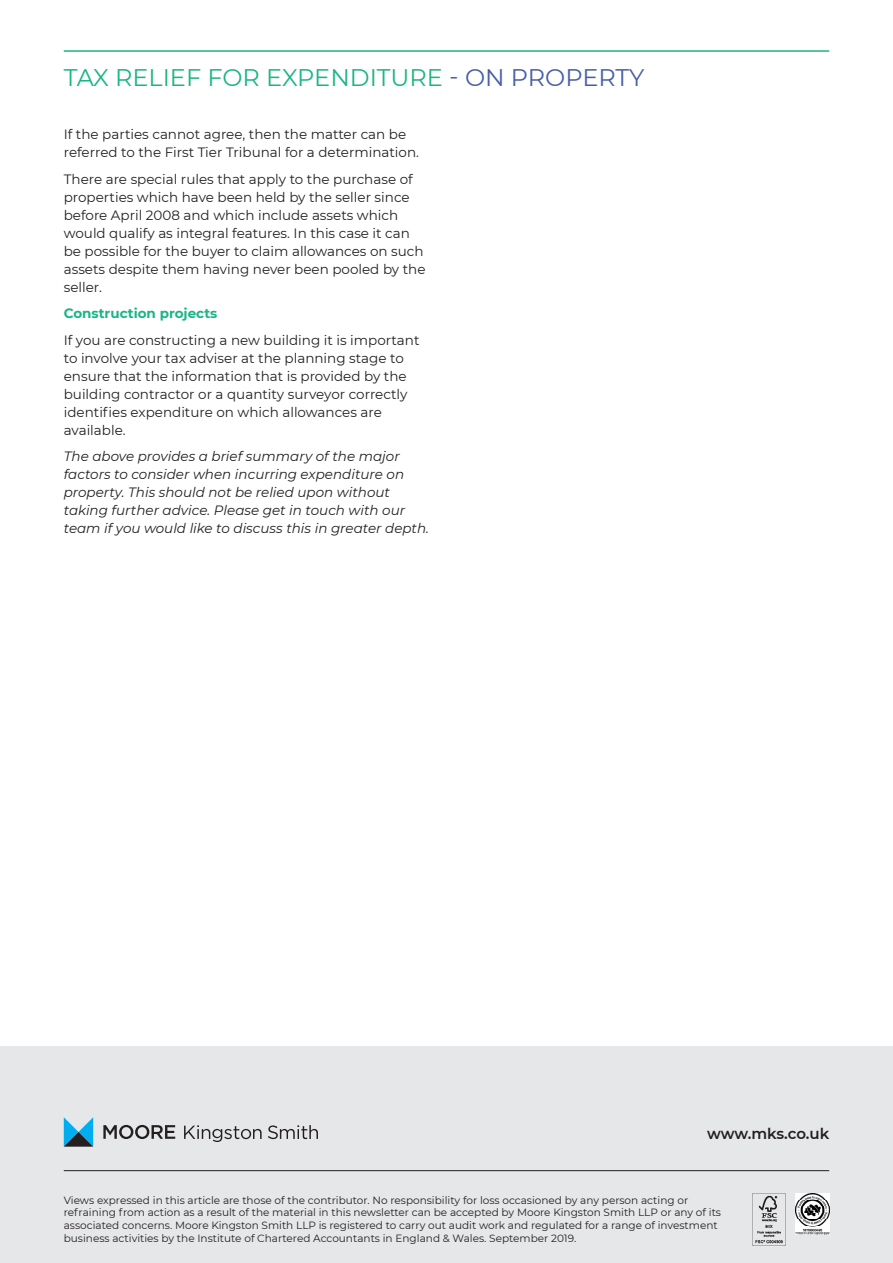
<style>
.page{position:relative;width:893px;height:1263px;background:#fff}
.page>*{position:absolute;margin:0;border:0;box-sizing:border-box;transform-origin:0 0}
.Personality_name{font:24px "Montserrat";color:#1ab584}
.t1{font:600 15px "Montserrat";letter-spacing:-.01em;color:#231f20}
.Body{font:13.5px/18px "Montserrat";color:#231f20}
.Body-2{font:italic 13.5px/18px "Montserrat";color:#231f20}
.Body-3{font:700 13.5px "Montserrat";color:#1ab584}
.Body-4{font:10.5px/12.6px "Montserrat";color:#231f20}
.s1{color:#475da9}
</style>
<div class="page">
<div style="left:0;top:1046px;width:893px;height:217px;background:#e6e7e9"></div>
<hr style="left:64px;top:1170px;width:765px;height:1px;background:#231f20">
<svg style="left:184px;top:1125px;width:78px;height:17px"></svg>
<svg style="left:268px;top:1125px;width:50px;height:14px"></svg>
<svg style="left:64px;top:1117px;width:29px;height:30px"></svg>
<svg style="left:103px;top:1125px;width:72px;height:14px"></svg>
<img style="left:752px;top:1193px;width:33px;height:52px">
<img style="left:796px;top:1193px;width:33px;height:42px">
<hr style="left:64px;top:50px;width:765px;height:2px;background:#1ab584">
<p class="Personality_name" style="left:64px;top:61px;width:582px">TAX RELIEF FOR EXPENDITURE <span class="s1">- ON PROPERTY</span></p>
<p class="Body" style="left:64px;top:125px;width:357px">If the parties cannot agree, then the matter can be referred to the First Tier Tribunal for a determination.</p>
<p class="Body" style="left:64px;top:170px;width:363px">There are special rules that apply to the purchase of properties which have been held by the seller since before April 2008 and which include assets which would qualify as integral features. In this case it can be possible for the buyer to claim allowances on such assets despite them having never been pooled by the seller.</p>
<p class="Body-3" style="left:64px;top:304px;width:155px">Construction projects</p>
<p class="Body" style="left:64px;top:331px;width:357px">If you are constructing a new building it is important to involve your tax adviser at the planning stage to ensure that the information that is provided by the building contractor or a quantity surveyor correctly identifies expenditure on which allowances are available.</p>
<p class="Body-2" style="left:64px;top:447px;width:367px">The above provides a brief summary of the major factors to consider when incurring expenditure on property. This should not be relied upon without taking further advice. Please get in touch with our team if you would like to discuss this in greater depth.</p>
<h3 class="t1" style="left:707px;top:1123px;width:123px">www.mks.co.uk</h3>
<p class="Body-4" style="left:64px;top:1193px;width:659px">Views expressed in this article are those of the contributor. No responsibility for loss occasioned by any person acting or refraining from action as a result of the material in this newsletter can be accepted by Moore Kingston Smith LLP or any of its associated concerns. Moore Kingston Smith LLP is registered to carry out audit work and regulated for a range of investment business activities by the Institute of Chartered Accountants in England &amp; Wales. September 2019.</p>
</div>
